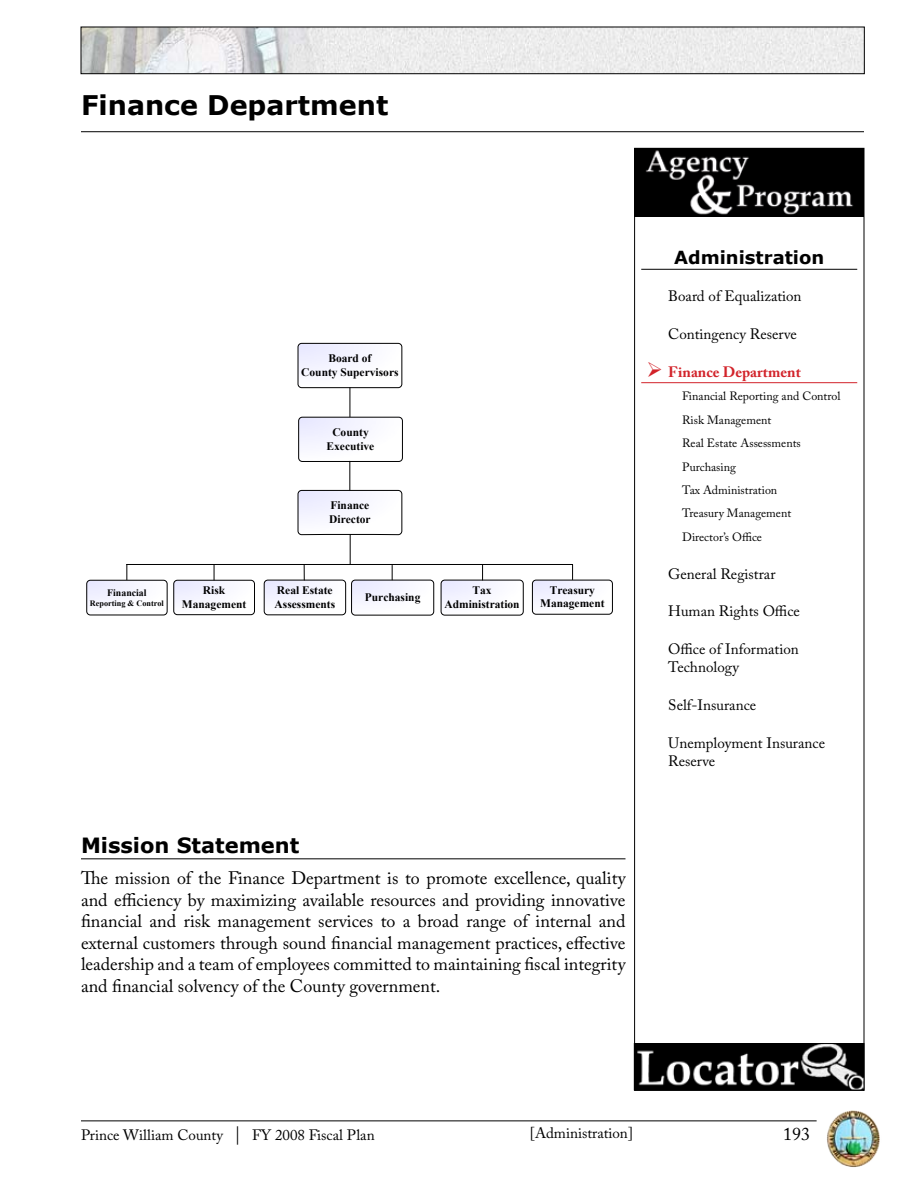
<style>
.page{position:relative;width:918px;height:1188px;background:#fff}
.page>*{position:absolute;margin:0;border:0;box-sizing:border-box;transform-origin:0 0}
.t1{font:700 27px "Verdana";color:#000}
.t2{font:700 21px "Verdana";color:#000}
.t3{font:18px/21.6px "Adobe Caslon Pro";color:#000;text-align:justify}
.t4{font:700 18px "Verdana";color:#000}
.t5{font:15px/18px "Adobe Caslon Pro";color:#000}
.t6{font:700 15px "Adobe Caslon Pro";color:#d2232a}
.t7{font:12px/23.4px "Adobe Caslon Pro";color:#000}
.t8{font:700 11.4px/13.8px "Times New Roman";color:#000;text-align:center}
.t9{font:700 9.9px "Times New Roman";color:#000}
.t10{font:700 8.25px "Times New Roman";color:#000}
.s1{font-size:18px}
</style>
<div class="page">
<hr style="left:81px;top:1120px;width:736px;height:1px;background:#000">
<img style="left:827px;top:1110px;width:53px;height:57px">
<img style="left:83px;top:29px;width:780px;height:43px">
<div style="left:81px;top:27px;width:784px;height:47px;border:1px solid #000"></div>
<img style="left:634px;top:148px;width:230px;height:68px">
<img style="left:636px;top:1045px;width:226px;height:43px">
<div style="left:634px;top:1043px;width:230px;height:47px;border:1px solid #000"></div>
<hr style="left:81px;top:858px;width:545px;height:1px;background:#000">
<hr style="left:641px;top:269px;width:216px;height:1px;background:#000">
<hr style="left:641px;top:382px;width:216px;height:1px;background:#d2232a">
<hr style="left:81px;top:131px;width:783px;height:1px;background:#000">
<img style="left:298px;top:343px;width:104px;height:44px">
<div style="left:298px;top:343px;width:104px;height:45px;border:1px solid #000;border-radius:4px"></div>
<img style="left:264px;top:581px;width:82px;height:34px">
<div style="left:264px;top:580px;width:82px;height:35px;border:1px solid #000;border-radius:4px"></div>
<div style="left:351px;top:580px;width:83px;height:36px;border:1px solid #000;border-radius:4px"></div>
<div style="left:532px;top:580px;width:81px;height:35px;border:1px solid #000;border-radius:4px"></div>
<svg style="left:126px;top:387px;width:448px;height:194px"></svg>
<div style="left:173px;top:580px;width:82px;height:35px;border:1px solid #000;border-radius:4px"></div>
<img style="left:441px;top:580px;width:82px;height:35px">
<div style="left:441px;top:580px;width:83px;height:36px;border:1px solid #000;border-radius:4px"></div>
<svg style="left:214px;top:565px;width:1px;height:15px"></svg>
<svg style="left:482px;top:565px;width:1px;height:15px"></svg>
<div style="left:86px;top:580px;width:82px;height:35px;border:1px solid #000;border-radius:4px"></div>
<h1 class="t1" style="left:81px;top:88px;width:309px">Finance Department</h1>
<p class="t8" style="left:301px;top:351px;width:99px">Board of<br>County Supervisors</p>
<p class="t8" style="left:327px;top:425px;width:49px">County<br>Executive</p>
<p class="t8" style="left:329px;top:498px;width:43px;text-align:left">Finance<br>Director</p>
<p class="t9" style="left:107px;top:585px;width:41px">Financial</p>
<p class="t10" style="left:90px;top:598px;width:75px">Reporting &amp; Control</p>
<p class="t8" style="left:275px;top:583px;width:62px;text-align:left">Real Estate<br>Assessments</p>
<p class="t8" style="left:365px;top:590px;width:57px">Purchasing</p>
<p class="t8" style="left:540px;top:583px;width:66px">Treasury<br>Management</p>
<p class="t8" style="left:182px;top:583px;width:66px">Risk<br>Management</p>
<p class="t8" style="left:444px;top:583px;width:77px">Tax<br>Administration</p>
<p class="t2" style="left:81px;top:832px;width:220px">Mission Statement</p>
<p class="t3" style="left:81px;top:867px;width:546px">The mission of the Finance Department is to promote excellence, quality and efficiency by maximizing available resources and providing innovative financial and risk management services to a broad range of internal and external customers through sound financial management practices, effective leadership and a team of employees committed to maintaining fiscal integrity and financial solvency of the County government.</p>
<p class="t4" style="left:674px;top:246px;width:152px">Administration</p>
<p class="t5" style="left:668px;top:287px;width:135px">Board of Equalization</p>
<p class="t5" style="left:668px;top:325px;width:130px">Contingency Reserve</p>
<p class="t6" style="left:668px;top:363px;width:134px">Finance Department</p>
<p class="t7" style="left:682px;top:384px;width:160px">Financial Reporting and Control<br>Risk Management<br>Real Estate Assessments<br>Purchasing<br>Tax Administration<br>Treasury Management<br>Director’s Office</p>
<p class="t5" style="left:668px;top:564px;width:109px">General Registrar</p>
<p class="t5" style="left:668px;top:602px;width:133px">Human Rights Office</p>
<p class="t5" style="left:668px;top:640px;width:132px">Office of Information<br>Technology</p>
<p class="t5" style="left:668px;top:696px;width:89px">Self-Insurance</p>
<p class="t5" style="left:668px;top:734px;width:158px">Unemployment Insurance<br>Reserve</p>
<p class="t5" style="left:81px;top:1126px;width:295px">Prince William County <span class="s1">|</span> FY 2008 Fiscal Plan</p>
<p class="t5" style="left:530px;top:1124px;width:105px">[Administration]</p>
<p class="t3" style="left:783px;top:1123px;width:28px">193</p>
</div>
